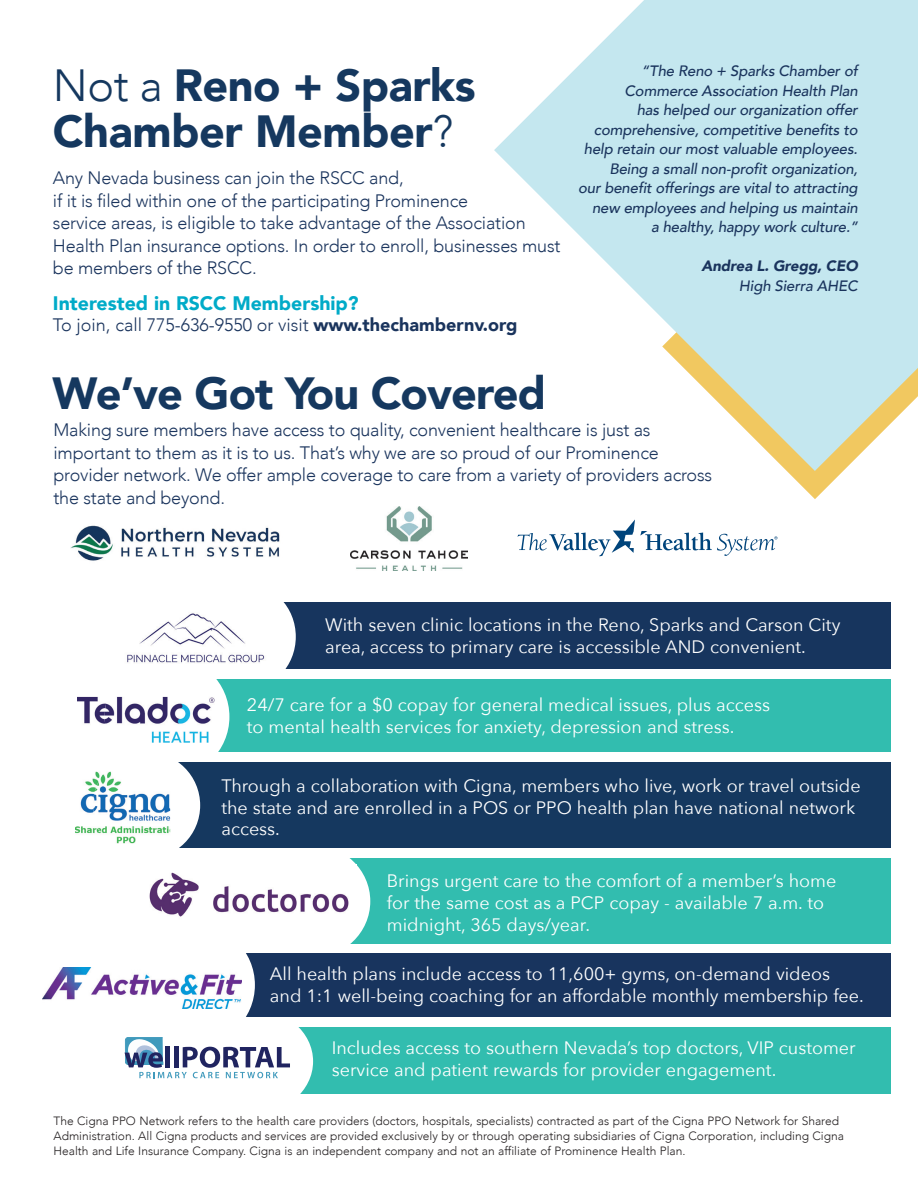
<style>
.page{position:relative;width:918px;height:1188px;background:#fff}
.page>*{position:absolute;margin:0;border:0;box-sizing:border-box;transform-origin:0 0}
.t1{font:900 45px/46.5px "Avenir";letter-spacing:-.01em;color:#15385f}
.t2{font:900 19.5px "Avenir";color:#00abc8}
.t3{font:18px/21.6px "Avenir Next";color:#fff}
.t4{font:300 18px/22.5px "Avenir";letter-spacing:-.01em;color:#1a345d}
.t5{font:italic 500 15px/19.5px "Avenir";letter-spacing:-.01em;color:#1a345d;text-align:right}
.t6{font:italic 900 15px "Avenir";letter-spacing:-.01em;color:#1a345d}
.t7{font:300 12px/15px "Avenir";color:#231f20}
.s1{font-weight:300}
.s2{font-weight:900}
</style>
<div class="page">
<svg style="left:787px;top:471px;width:56px;height:28px"></svg>
<svg style="left:494px;top:0;width:424px;height:471px;fill:#c4e7ef"></svg>
<div style="left:231px;top:602px;width:660px;height:67px;background:#17355e"></div>
<div style="left:194px;top:583px;width:102px;height:107px;background:#fff;border-radius:50%"></div>
<div style="left:293px;top:1027px;width:598px;height:67px;background:#32bdaf"></div>
<div style="left:188px;top:1008px;width:125px;height:107px;background:#fff;border-radius:50%"></div>
<div style="left:294px;top:859px;width:597px;height:85px;background:#32bdaf"></div>
<div style="left:253px;top:845px;width:117px;height:113px;background:#fff;border-radius:50%"></div>
<div style="left:176px;top:679px;width:715px;height:73px;background:#32bdaf"></div>
<img style="left:350px;top:507px;width:117px;height:63px">
<img style="left:70px;top:525px;width:210px;height:36px">
<div style="left:105px;top:655px;width:124px;height:123px;background:#fff;border-radius:50%"></div>
<img style="left:77px;top:697px;width:28px;height:27px">
<img style="left:105px;top:697px;width:110px;height:46px">
<div style="left:167px;top:763px;width:724px;height:85px;background:#15385f"></div>
<svg style="left:518px;top:519px;width:260px;height:37px"></svg>
<div style="left:93px;top:752px;width:107px;height:107px;background:#fff;border-radius:50%"></div>
<img style="left:75px;top:778px;width:18px;height:56px">
<img style="left:93px;top:771px;width:77px;height:73px">
<img style="left:149px;top:864px;width:208px;height:53px">
<div style="left:175px;top:953px;width:716px;height:64px;background:#18345e"></div>
<div style="left:130px;top:923px;width:125px;height:123px;background:#fff;border-radius:50%"></div>
<img style="left:127px;top:613px;width:138px;height:50px">
<svg style="left:125px;top:1037px;width:165px;height:41px"></svg>
<img style="left:42px;top:968px;width:199px;height:40px">
<h1 class="t1" style="left:53px;top:61px;width:424px"><span class="s1">Not a</span> Reno + Sparks<br>Chamber Member<span class="s1">?</span></h1>
<p class="t4" style="left:53px;top:167px;width:509px">Any Nevada business can join the RSCC and,<br>if it is filed within one of the participating Prominence<br>service areas, is eligible to take advantage of the Association Health Plan insurance options. In order to enroll, businesses must be members of the RSCC.</p>
<p class="t2" style="left:53px;top:286px;width:307px">Interested in RSCC Membership?</p>
<p class="t4" style="left:53px;top:314px;width:466px">To join, call 775-636-9550 or visit <span class="s2">www.thechambernv.org</span></p>
<h1 class="t1" style="left:53px;top:369px;width:495px">We’ve Got You Covered</h1>
<p class="t5" style="left:578px;top:61px;width:281px">“The Reno + Sparks Chamber of Commerce Association Health Plan<br>has helped our organization offer comprehensive, competitive benefits to help retain our most valuable employees.<br>Being a small non-profit organization,<br>our benefit offerings are vital to attracting new employees and helping us maintain<br>a healthy, happy work culture.”</p>
<p class="t6" style="left:702px;top:253px;width:158px">Andrea L. Gregg, CEO</p>
<p class="t5" style="left:739px;top:276px;width:120px">High Sierra AHEC</p>
<p class="t4" style="left:53px;top:419px;width:660px">Making sure members have access to quality, convenient healthcare is just as important to them as it is to us. That’s why we are so proud of our Prominence provider network. We offer ample coverage to care from a variety of providers across the state and beyond.</p>
<p class="t3" style="left:325px;top:613px;width:517px">With seven clinic locations in the Reno, Sparks and Carson City area, access to primary care is accessible AND convenient.</p>
<p class="t3" style="left:247px;top:693px;width:525px">24/7 care for a $0 copay for general medical issues, plus access to mental health services for anxiety, depression and stress.</p>
<p class="t3" style="left:221px;top:774px;width:641px">Through a collaboration with Cigna, members who live, work or travel outside the state and are enrolled in a POS or PPO health plan have national network access.</p>
<p class="t3" style="left:387px;top:870px;width:451px">Brings urgent care to the comfort of a member’s home for the same cost as a PCP copay - available 7 a.m. to midnight, 365 days/year.</p>
<p class="t3" style="left:270px;top:963px;width:595px">All health plans include access to 11,600+ gyms, on-demand videos and 1:1 well-being coaching for an affordable monthly membership fee.</p>
<p class="t3" style="left:332px;top:1036px;width:525px">Includes access to southern Nevada’s top doctors, VIP customer service and patient rewards for provider engagement.</p>
<p class="t7" style="left:53px;top:1113px;width:792px">The Cigna PPO Network refers to the health care providers (doctors, hospitals, specialists) contracted as part of the Cigna PPO Network for Shared<br>Administration. All Cigna products and services are provided exclusively by or through operating subsidiaries of Cigna Corporation, including Cigna<br>Health and Life Insurance Company. Cigna is an independent company and not an affiliate of Prominence Health Plan.</p>
</div>
